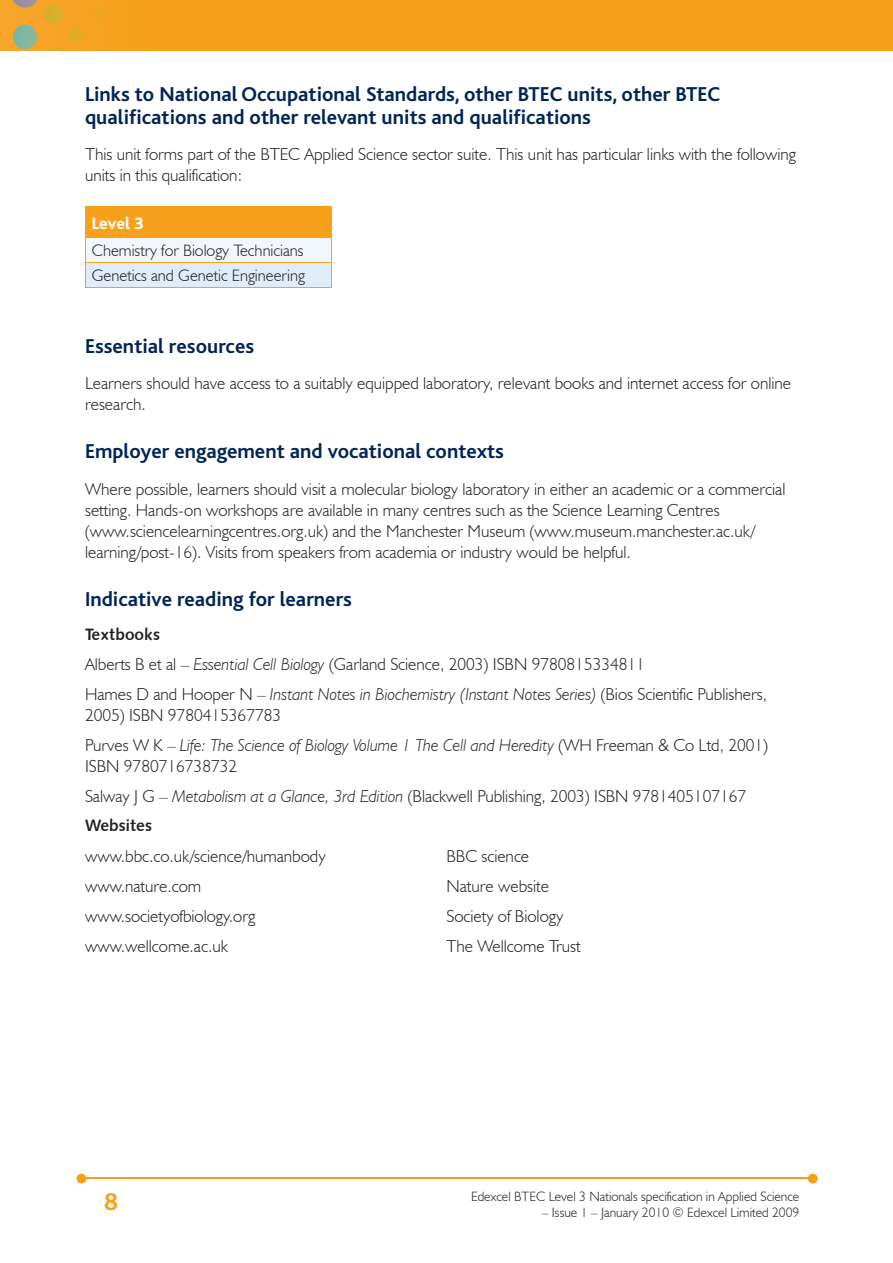
<style>
.page{position:relative;width:893px;height:1263px;background:#fff}
.page>*{position:absolute;margin:0;border:0;box-sizing:border-box;transform-origin:0 0}
.t1{font:700 25.5px "Bliss";color:#f6a01b}
.t2{font:700 21px/22.5px "Bliss";color:#002556}
.t3{font:300 17.25px/21px "Humanist 521 BT";color:#231f20}
.t4{font:800 17.25px "Bliss";letter-spacing:-.005em;color:#fff}
.t5{font:300 16.5px/25.3px "Humanist 521 BT";color:#231f20}
.t6{font:16.5px "Humanist 531 BT Bold A";color:#231f20}
.t7{font:300 13.5px "Humanist 521 BT";color:#231f20}
.s1{font-style:italic}
</style>
<div class="page">
<img style="left:0;top:0;width:893px;height:51px">
<hr style="left:82px;top:1178px;width:728px;height:1px;background:#f6a01b">
<svg style="left:808px;top:1174px;width:10px;height:9px"></svg>
<svg style="left:77px;top:1174px;width:9px;height:9px"></svg>
<div style="left:85px;top:207px;width:246px;height:30px;background:#f6a01b"></div>
<div style="left:85px;top:237px;width:246px;height:25px;background:#f2f7fb"></div>
<div style="left:85px;top:262px;width:246px;height:26px;background:#e0edf8"></div>
<hr style="left:331px;top:207px;width:1px;height:30px;background:#f6a01b">
<hr style="left:85px;top:206px;width:247px;height:1px;background:#f6a01b">
<hr style="left:85px;top:237px;width:247px;height:1px;background:#f6a01b">
<hr style="left:85px;top:287px;width:247px;height:1px;background:#f6a01b">
<svg style="left:85px;top:238px;width:1px;height:49px"></svg>
<svg style="left:331px;top:238px;width:1px;height:49px"></svg>
<hr style="left:85px;top:262px;width:247px;height:1px;background:#f6a01b">
<p class="t2" style="left:85px;top:83px;width:637px">Links to National Occupational Standards, other BTEC units, other BTEC qualifications and other relevant units and qualifications</p>
<p class="t3" style="left:85px;top:143px;width:712px">This unit forms part of the BTEC Applied Science sector suite. This unit has particular links with the following units in this qualification:</p>
<p class="t4" style="left:92px;top:214px;width:53px">Level 3</p>
<p class="t5" style="left:92px;top:237px;width:215px">Chemistry for Biology Technicians<br>Genetics and Genetic Engineering</p>
<p class="t2" style="left:85px;top:335px;width:171px">Essential resources</p>
<p class="t3" style="left:85px;top:372px;width:707px">Learners should have access to a suitably equipped laboratory, relevant books and internet access for online research.</p>
<p class="t2" style="left:85px;top:441px;width:420px">Employer engagement and vocational contexts</p>
<p class="t3" style="left:85px;top:478px;width:702px">Where possible, learners should visit a molecular biology laboratory in either an academic or a commercial setting. Hands-on workshops are available in many centres such as the Science Learning Centres (www.sciencelearningcentres.org.uk) and the Manchester Museum (www.museum.manchester.ac.uk/ learning/post-16). Visits from speakers from academia or industry would be helpful.</p>
<p class="t2" style="left:85px;top:588px;width:268px">Indicative reading for learners</p>
<p class="t6" style="left:85px;top:624px;width:77px">Textbooks</p>
<p class="t3" style="left:85px;top:649px;width:684px;line-height:30px">Alberts B et al – <span class="s1">Essential Cell Biology</span> (Garland Science, 2003) ISBN 9780815334811<br>Hames D and Hooper N – <span class="s1">Instant Notes in Biochemistry (Instant Notes Series)</span> (Bios Scientific Publishers,</p>
<p class="t3" style="left:85px;top:700px;width:684px;line-height:30px">2005) ISBN 9780415367783<br>Purves W K – <span class="s1">Life: The Science of Biology Volume 1 The Cell and Heredity</span> (WH Freeman &amp; Co Ltd, 2001)</p>
<p class="t3" style="left:85px;top:751px;width:663px;line-height:30px">ISBN 9780716738732<br>Salway J G – <span class="s1">Metabolism at a Glance, 3rd Edition</span> (Blackwell Publishing, 2003) ISBN 9781405107167</p>
<p class="t6" style="left:85px;top:815px;width:69px">Websites</p>
<p class="t3" style="left:85px;top:845px;width:242px">www.bbc.co.uk/science/humanbody</p>
<p class="t3" style="left:446px;top:845px;width:84px">BBC science</p>
<p class="t3" style="left:85px;top:875px;width:118px">www.nature.com</p>
<p class="t3" style="left:446px;top:875px;width:104px">Nature website</p>
<p class="t3" style="left:85px;top:905px;width:172px">www.societyofbiology.org</p>
<p class="t3" style="left:446px;top:905px;width:118px">Society of Biology</p>
<p class="t3" style="left:85px;top:935px;width:144px">www.wellcome.ac.uk</p>
<p class="t3" style="left:446px;top:935px;width:136px">The Wellcome Trust</p>
<h1 class="t1" style="left:104px;top:1189px;width:15px">8</h1>
<p class="t7" style="left:471px;top:1188px;width:330px">Edexcel BTEC Level 3 Nationals specification in Applied Science</p>
<p class="t7" style="left:542px;top:1204px;width:259px">– Issue 1 – January 2010 © Edexcel Limited 2009</p>
</div>
